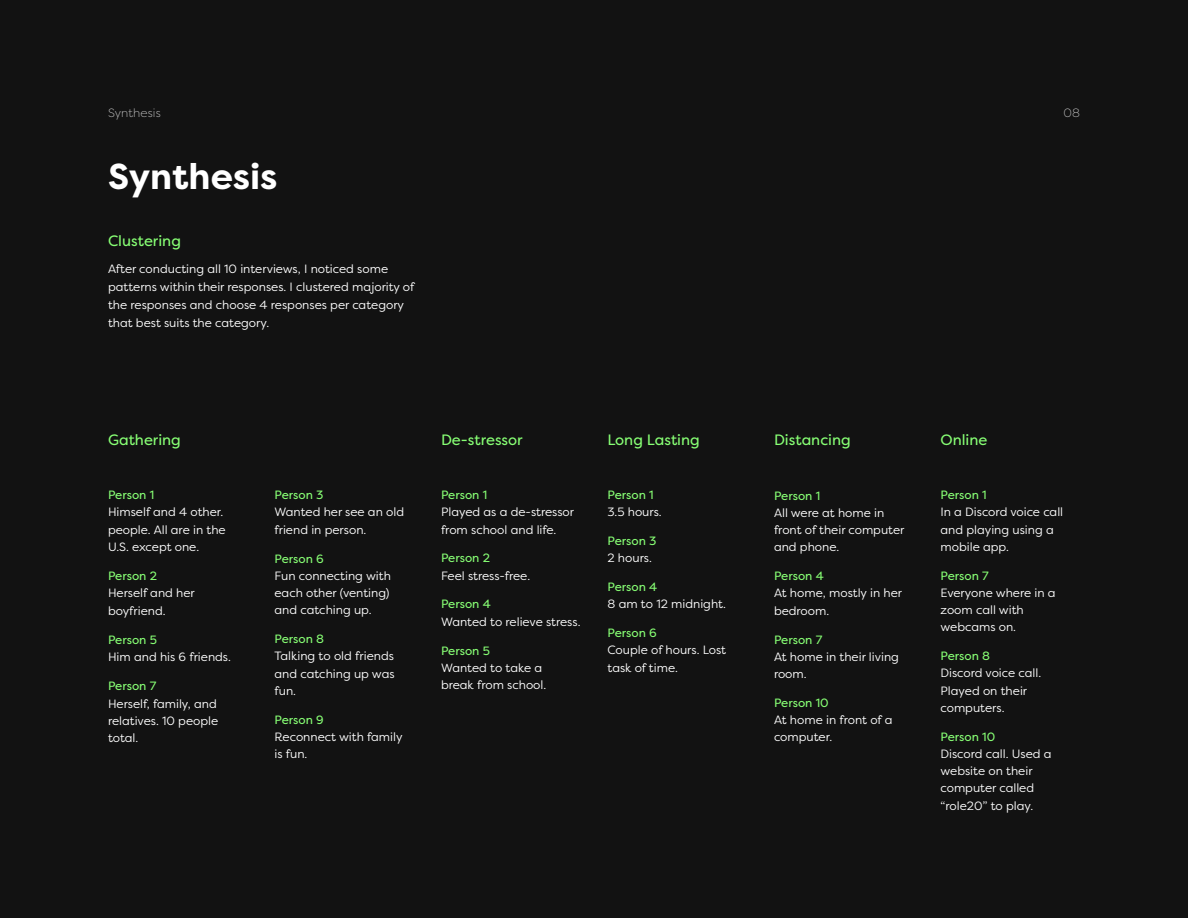
<style>
.page{position:relative;width:1188px;height:918px;background:#121212}
.page>*{position:absolute;margin:0;border:0;box-sizing:border-box;transform-origin:0 0}
.t1{font:700 36px "Filson Pro";color:#fff}
.t2{font:15px "Filson Pro";color:#87ff74}
.t3{font:12px/17.2px "Filson Pro";color:#fff}
.t4{font:12px "Filson Pro";color:#87ff74}
.t5{font:300 12px "Filson Pro";letter-spacing:.01em;color:#c0c0c0}
</style>
<div class="page">
<p class="t5" style="left:108px;top:105px;width:54px">Synthesis</p>
<h1 class="t1" style="left:108px;top:154px;width:171px">Synthesis</h1>
<p class="t2" style="left:108px;top:231px;width:75px">Clustering</p>
<p class="t3" style="left:108px;top:259px;width:308px;line-height:18px">After conducting all 10 interviews, I noticed some patterns within their responses. I clustered majority of the responses and choose 4 responses per category that best suits the category.</p>
<p class="t5" style="left:1064px;top:105px;width:18px">08</p>
<p class="t2" style="left:108px;top:430px;width:74px">Gathering</p>
<p class="t4" style="left:108px;top:487px;width:48px">Person 1</p>
<p class="t3" style="left:108px;top:503px;width:119px">Himself and 4 other. people. All are in the<br>U.S. except one.</p>
<p class="t4" style="left:108px;top:568px;width:51px">Person 2</p>
<p class="t3" style="left:108px;top:584px;width:88px">Herself and her boyfriend.</p>
<p class="t4" style="left:108px;top:632px;width:50px">Person 5</p>
<p class="t3" style="left:108px;top:648px;width:125px">Him and his 6 friends.</p>
<p class="t4" style="left:108px;top:678px;width:50px">Person 7</p>
<p class="t3" style="left:108px;top:694px;width:112px">Herself, family, and relatives. 10 people total.</p>
<p class="t4" style="left:274px;top:487px;width:51px">Person 3</p>
<p class="t3" style="left:274px;top:503px;width:131px">Wanted her see an old friend in person.</p>
<p class="t4" style="left:274px;top:550px;width:51px">Person 6</p>
<p class="t3" style="left:274px;top:567px;width:118px;text-align:justify">Fun connecting with each other (venting) and catching up.</p>
<p class="t4" style="left:274px;top:631px;width:51px">Person 8</p>
<p class="t3" style="left:274px;top:647px;width:122px;text-align:justify">Talking to old friends and catching up was fun.</p>
<p class="t4" style="left:274px;top:711px;width:51px">Person 9</p>
<p class="t3" style="left:274px;top:728px;width:130px">Reconnect with family is fun.</p>
<p class="t2" style="left:441px;top:430px;width:83px">De-stressor</p>
<p class="t2" style="left:608px;top:430px;width:94px">Long Lasting</p>
<p class="t2" style="left:774px;top:430px;width:78px">Distancing</p>
<p class="t2" style="left:940px;top:430px;width:48px">Online</p>
<p class="t4" style="left:441px;top:487px;width:48px">Person 1</p>
<p class="t3" style="left:441px;top:503px;width:135px">Played as a de-stressor from school and life.</p>
<p class="t4" style="left:441px;top:550px;width:51px">Person 2</p>
<p class="t3" style="left:441px;top:566px;width:91px">Feel stress-free.</p>
<p class="t4" style="left:441px;top:596px;width:51px">Person 4</p>
<p class="t3" style="left:441px;top:613px;width:141px">Wanted to relieve stress.</p>
<p class="t4" style="left:441px;top:642px;width:50px">Person 5</p>
<p class="t3" style="left:441px;top:659px;width:107px">Wanted to take a break from school.</p>
<p class="t4" style="left:608px;top:487px;width:48px">Person 1</p>
<p class="t3" style="left:608px;top:503px;width:56px">3.5 hours.</p>
<p class="t4" style="left:608px;top:533px;width:51px">Person 3</p>
<p class="t3" style="left:608px;top:549px;width:46px">2 hours.</p>
<p class="t4" style="left:608px;top:579px;width:51px">Person 4</p>
<p class="t3" style="left:608px;top:595px;width:120px">8 am to 12 midnight.</p>
<p class="t4" style="left:608px;top:625px;width:51px">Person 6</p>
<p class="t3" style="left:608px;top:641px;width:120px">Couple of hours. Lost task of time.</p>
<p class="t4" style="left:774px;top:487px;width:48px">Person 1</p>
<p class="t3" style="left:774px;top:504px;width:132px">All were at home in front of their computer and phone.</p>
<p class="t4" style="left:774px;top:568px;width:51px">Person 4</p>
<p class="t3" style="left:774px;top:584px;width:130px">At home, mostly in her bedroom.</p>
<p class="t4" style="left:774px;top:631px;width:50px">Person 7</p>
<p class="t3" style="left:774px;top:648px;width:127px">At home in their living room.</p>
<p class="t4" style="left:774px;top:695px;width:56px">Person 10</p>
<p class="t3" style="left:774px;top:711px;width:120px">At home in front of a computer.</p>
<p class="t4" style="left:940px;top:487px;width:48px">Person 1</p>
<p class="t3" style="left:940px;top:503px;width:124px">In a Discord voice call and playing using a mobile app.</p>
<p class="t4" style="left:940px;top:567px;width:50px">Person 7</p>
<p class="t3" style="left:940px;top:584px;width:117px">Everyone where in a zoom call with webcams on.</p>
<p class="t4" style="left:940px;top:648px;width:51px">Person 8</p>
<p class="t3" style="left:940px;top:664px;width:102px">Discord voice call.<br>Played on their computers.</p>
<p class="t4" style="left:940px;top:728px;width:56px">Person 10</p>
<p class="t3" style="left:940px;top:745px;width:113px">Discord call. Used a website on their computer called “role20” to play.</p>
</div>
